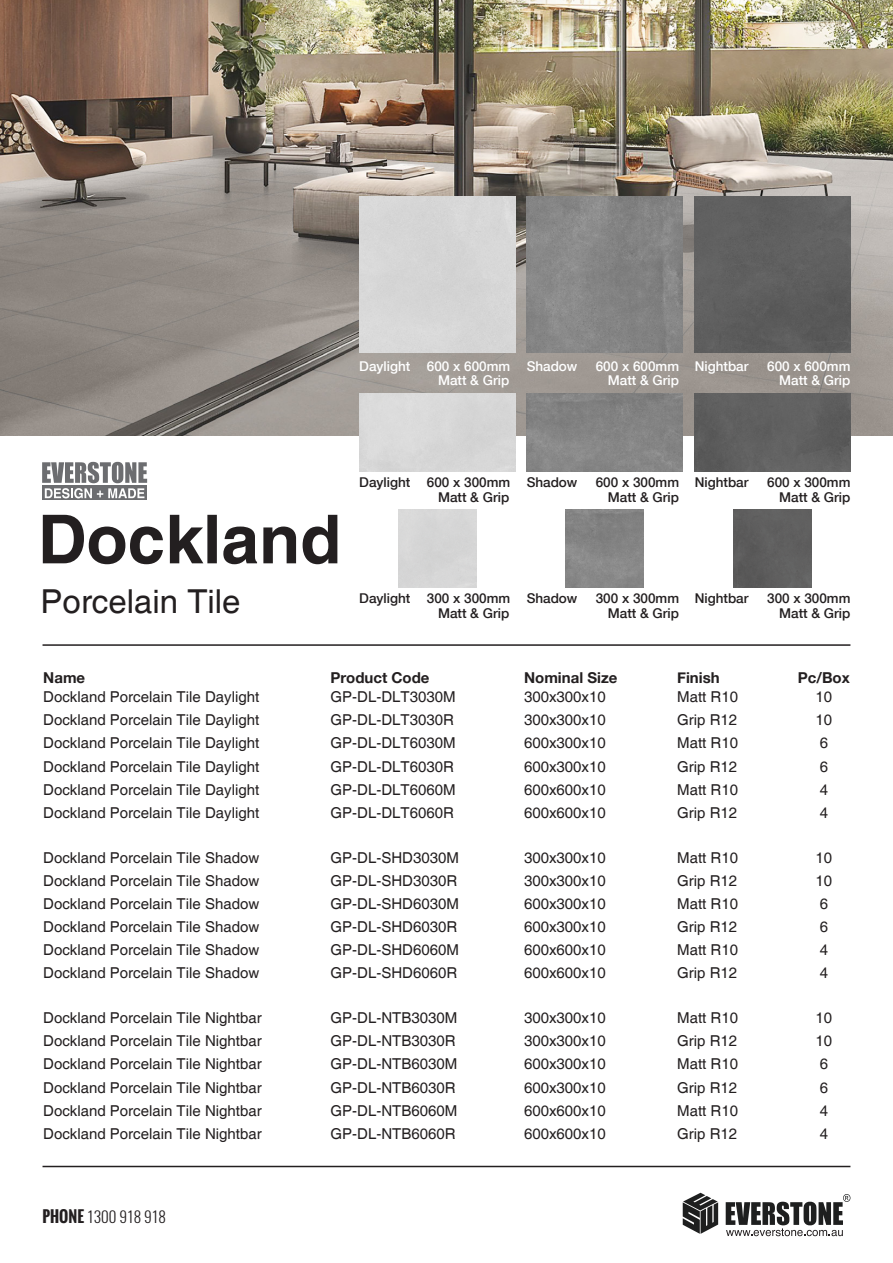
<style>
.page{position:relative;width:893px;height:1263px;background:#fff}
.page>*{position:absolute;margin:0;border:0;box-sizing:border-box;transform-origin:0 0}
.t1{font:700 67.5px "Helvetica";color:#231f20}
.t2{font:33px "Helvetica";color:#231f20}
.t3{font:300 15.45px "Oswald";color:#231f20}
.t4{font:15px "Helvetica";color:#231f20}
.t5{font:700 15px "Helvetica Neue";color:#231f20}
.t6{font:500 13.5px "Helvetica Neue";color:#231f20}
.t7{font:500 13.5px "Helvetica Neue";color:#fff}
.s1{font-weight:700}
</style>
<div class="page">
<img style="left:0;top:1px;width:893px;height:434px">
<svg style="left:683px;top:1193px;width:167px;height:43px"></svg>
<hr style="left:43px;top:1166px;width:807px;height:1px;background:#231f20">
<hr style="left:43px;top:644px;width:807px;height:2px;background:#231f20">
<svg style="left:42px;top:498px;width:105px;height:2px"></svg>
<svg style="left:42px;top:462px;width:105px;height:36px"></svg>
<div style="left:695px;top:196px;width:155px;height:156px;background:#5f5f5f"></div>
<div style="left:695px;top:393px;width:155px;height:78px;background:#606060"></div>
<img style="left:527px;top:196px;width:155px;height:156px">
<img style="left:527px;top:393px;width:155px;height:78px">
<div style="left:359px;top:196px;width:156px;height:156px;background:#d6d6d6"></div>
<div style="left:359px;top:393px;width:156px;height:78px;background:#d8d8d8"></div>
<div style="left:734px;top:509px;width:77px;height:78px;background:#5f5f5f"></div>
<p class="t7" style="left:527px;top:358px;width:52px">Shadow</p>
<p class="t7" style="left:596px;top:358px;width:85px">600 x 600mm</p>
<p class="t7" style="left:359px;top:358px;width:152px">Daylight 600 x 600mm</p>
<p class="t7" style="left:695px;top:358px;width:55px">Nightbar</p>
<p class="t7" style="left:767px;top:358px;width:85px">600 x 600mm</p>
<p class="t7" style="left:438px;top:372px;width:73px">Matt &amp; Grip</p>
<p class="t7" style="left:608px;top:372px;width:73px">Matt &amp; Grip</p>
<p class="t7" style="left:779px;top:372px;width:73px">Matt &amp; Grip</p>
<p class="t6" style="left:359px;top:474px;width:152px">Daylight 600 x 300mm</p>
<p class="t6" style="left:527px;top:474px;width:52px">Shadow</p>
<p class="t6" style="left:596px;top:474px;width:85px">600 x 300mm</p>
<p class="t6" style="left:695px;top:474px;width:55px">Nightbar</p>
<p class="t6" style="left:767px;top:474px;width:85px">600 x 300mm</p>
<h1 class="t1" style="left:38px;top:498px;width:305px">Dockland</h1>
<h2 class="t2" style="left:41px;top:583px;width:201px">Porcelain Tile</h2>
<p class="t6" style="left:438px;top:489px;width:73px">Matt &amp; Grip</p>
<p class="t6" style="left:608px;top:489px;width:73px">Matt &amp; Grip</p>
<p class="t6" style="left:779px;top:489px;width:73px">Matt &amp; Grip</p>
<p class="t6" style="left:359px;top:590px;width:220px">Daylight 300 x 300mm Shadow</p>
<p class="t6" style="left:596px;top:590px;width:154px">300 x 300mm Nightbar</p>
<p class="t6" style="left:767px;top:590px;width:85px">300 x 300mm</p>
<p class="t6" style="left:438px;top:605px;width:73px">Matt &amp; Grip</p>
<p class="t6" style="left:608px;top:605px;width:73px">Matt &amp; Grip</p>
<p class="t6" style="left:779px;top:605px;width:73px">Matt &amp; Grip</p>
<p class="t5" style="left:43px;top:668px;width:43px">Name</p>
<p class="t5" style="left:331px;top:668px;width:100px">Product Code</p>
<p class="t5" style="left:524px;top:668px;width:95px">Nominal Size</p>
<p class="t5" style="left:677px;top:668px;width:44px">Finish</p>
<p class="t5" style="left:798px;top:668px;width:53px">Pc/Box</p>
<p class="t4" style="left:43px;top:688px;width:217px">Dockland Porcelain Tile Daylight</p>
<p class="t4" style="left:331px;top:688px;width:127px">GP-DL-DLT3030M</p>
<p class="t4" style="left:524px;top:688px;width:83px">300x300x10</p>
<p class="t4" style="left:677px;top:688px;width:62px">Matt R10</p>
<p class="t4" style="left:815px;top:688px;width:18px">10</p>
<p class="t4" style="left:43px;top:711px;width:217px">Dockland Porcelain Tile Daylight</p>
<p class="t4" style="left:331px;top:711px;width:125px">GP-DL-DLT3030R</p>
<p class="t4" style="left:524px;top:711px;width:83px">300x300x10</p>
<p class="t4" style="left:677px;top:711px;width:62px">Grip R12</p>
<p class="t4" style="left:815px;top:711px;width:18px">10</p>
<p class="t4" style="left:43px;top:734px;width:217px">Dockland Porcelain Tile Daylight</p>
<p class="t4" style="left:331px;top:734px;width:127px">GP-DL-DLT6030M</p>
<p class="t4" style="left:524px;top:734px;width:83px">600x300x10</p>
<p class="t4" style="left:677px;top:734px;width:62px">Matt R10</p>
<p class="t4" style="left:820px;top:734px;width:10px">6</p>
<p class="t4" style="left:43px;top:757px;width:217px">Dockland Porcelain Tile Daylight</p>
<p class="t4" style="left:331px;top:757px;width:125px">GP-DL-DLT6030R</p>
<p class="t4" style="left:524px;top:757px;width:83px">600x300x10</p>
<p class="t4" style="left:677px;top:757px;width:62px">Grip R12</p>
<p class="t4" style="left:820px;top:757px;width:10px">6</p>
<p class="t4" style="left:43px;top:781px;width:217px">Dockland Porcelain Tile Daylight</p>
<p class="t4" style="left:331px;top:781px;width:127px">GP-DL-DLT6060M</p>
<p class="t4" style="left:524px;top:781px;width:83px">600x600x10</p>
<p class="t4" style="left:677px;top:781px;width:62px">Matt R10</p>
<p class="t4" style="left:820px;top:781px;width:10px">4</p>
<p class="t4" style="left:43px;top:804px;width:217px">Dockland Porcelain Tile Daylight</p>
<p class="t4" style="left:331px;top:804px;width:125px">GP-DL-DLT6060R</p>
<p class="t4" style="left:524px;top:804px;width:83px">600x600x10</p>
<p class="t4" style="left:677px;top:804px;width:62px">Grip R12</p>
<p class="t4" style="left:820px;top:804px;width:10px">4</p>
<p class="t4" style="left:43px;top:849px;width:217px">Dockland Porcelain Tile Shadow</p>
<p class="t4" style="left:331px;top:849px;width:130px">GP-DL-SHD3030M</p>
<p class="t4" style="left:524px;top:849px;width:83px">300x300x10</p>
<p class="t4" style="left:677px;top:849px;width:62px">Matt R10</p>
<p class="t4" style="left:815px;top:849px;width:18px">10</p>
<p class="t4" style="left:43px;top:872px;width:217px">Dockland Porcelain Tile Shadow</p>
<p class="t4" style="left:331px;top:872px;width:128px">GP-DL-SHD3030R</p>
<p class="t4" style="left:524px;top:872px;width:83px">300x300x10</p>
<p class="t4" style="left:677px;top:872px;width:62px">Grip R12</p>
<p class="t4" style="left:815px;top:872px;width:18px">10</p>
<p class="t4" style="left:43px;top:895px;width:217px">Dockland Porcelain Tile Shadow</p>
<p class="t4" style="left:331px;top:895px;width:130px">GP-DL-SHD6030M</p>
<p class="t4" style="left:524px;top:895px;width:83px">600x300x10</p>
<p class="t4" style="left:677px;top:895px;width:62px">Matt R10</p>
<p class="t4" style="left:820px;top:895px;width:10px">6</p>
<p class="t4" style="left:43px;top:918px;width:217px">Dockland Porcelain Tile Shadow</p>
<p class="t4" style="left:331px;top:918px;width:128px">GP-DL-SHD6030R</p>
<p class="t4" style="left:524px;top:918px;width:83px">600x300x10</p>
<p class="t4" style="left:677px;top:918px;width:62px">Grip R12</p>
<p class="t4" style="left:820px;top:918px;width:10px">6</p>
<p class="t4" style="left:43px;top:941px;width:217px">Dockland Porcelain Tile Shadow</p>
<p class="t4" style="left:331px;top:941px;width:130px">GP-DL-SHD6060M</p>
<p class="t4" style="left:524px;top:941px;width:83px">600x600x10</p>
<p class="t4" style="left:677px;top:941px;width:62px">Matt R10</p>
<p class="t4" style="left:820px;top:941px;width:10px">4</p>
<p class="t4" style="left:43px;top:964px;width:217px">Dockland Porcelain Tile Shadow</p>
<p class="t4" style="left:331px;top:964px;width:128px">GP-DL-SHD6060R</p>
<p class="t4" style="left:524px;top:964px;width:83px">600x600x10</p>
<p class="t4" style="left:677px;top:964px;width:62px">Grip R12</p>
<p class="t4" style="left:820px;top:964px;width:10px">4</p>
<p class="t4" style="left:43px;top:1009px;width:220px">Dockland Porcelain Tile Nightbar</p>
<p class="t4" style="left:331px;top:1009px;width:128px">GP-DL-NTB3030M</p>
<p class="t4" style="left:524px;top:1009px;width:83px">300x300x10</p>
<p class="t4" style="left:677px;top:1009px;width:62px">Matt R10</p>
<p class="t4" style="left:815px;top:1009px;width:18px">10</p>
<p class="t4" style="left:43px;top:1032px;width:220px">Dockland Porcelain Tile Nightbar</p>
<p class="t4" style="left:331px;top:1032px;width:127px">GP-DL-NTB3030R</p>
<p class="t4" style="left:524px;top:1032px;width:83px">300x300x10</p>
<p class="t4" style="left:677px;top:1032px;width:62px">Grip R12</p>
<p class="t4" style="left:815px;top:1032px;width:18px">10</p>
<p class="t4" style="left:43px;top:1055px;width:220px">Dockland Porcelain Tile Nightbar</p>
<p class="t4" style="left:331px;top:1055px;width:128px">GP-DL-NTB6030M</p>
<p class="t4" style="left:524px;top:1055px;width:83px">600x300x10</p>
<p class="t4" style="left:677px;top:1055px;width:62px">Matt R10</p>
<p class="t4" style="left:820px;top:1055px;width:10px">6</p>
<p class="t4" style="left:43px;top:1078px;width:220px">Dockland Porcelain Tile Nightbar</p>
<p class="t4" style="left:331px;top:1078px;width:127px">GP-DL-NTB6030R</p>
<p class="t4" style="left:524px;top:1078px;width:83px">600x300x10</p>
<p class="t4" style="left:677px;top:1078px;width:62px">Grip R12</p>
<p class="t4" style="left:820px;top:1078px;width:10px">6</p>
<p class="t4" style="left:43px;top:1102px;width:220px">Dockland Porcelain Tile Nightbar</p>
<p class="t4" style="left:331px;top:1102px;width:128px">GP-DL-NTB6060M</p>
<p class="t4" style="left:524px;top:1102px;width:83px">600x600x10</p>
<p class="t4" style="left:677px;top:1102px;width:62px">Matt R10</p>
<p class="t4" style="left:820px;top:1102px;width:10px">4</p>
<p class="t4" style="left:43px;top:1125px;width:220px">Dockland Porcelain Tile Nightbar</p>
<p class="t4" style="left:331px;top:1125px;width:127px">GP-DL-NTB6060R</p>
<p class="t4" style="left:524px;top:1125px;width:83px">600x600x10</p>
<p class="t4" style="left:677px;top:1125px;width:62px">Grip R12</p>
<p class="t4" style="left:820px;top:1125px;width:10px">4</p>
<p class="t3" style="left:43px;top:1206px;width:125px"><span class="s1">PHONE</span> 1300 918 918</p>
</div>
